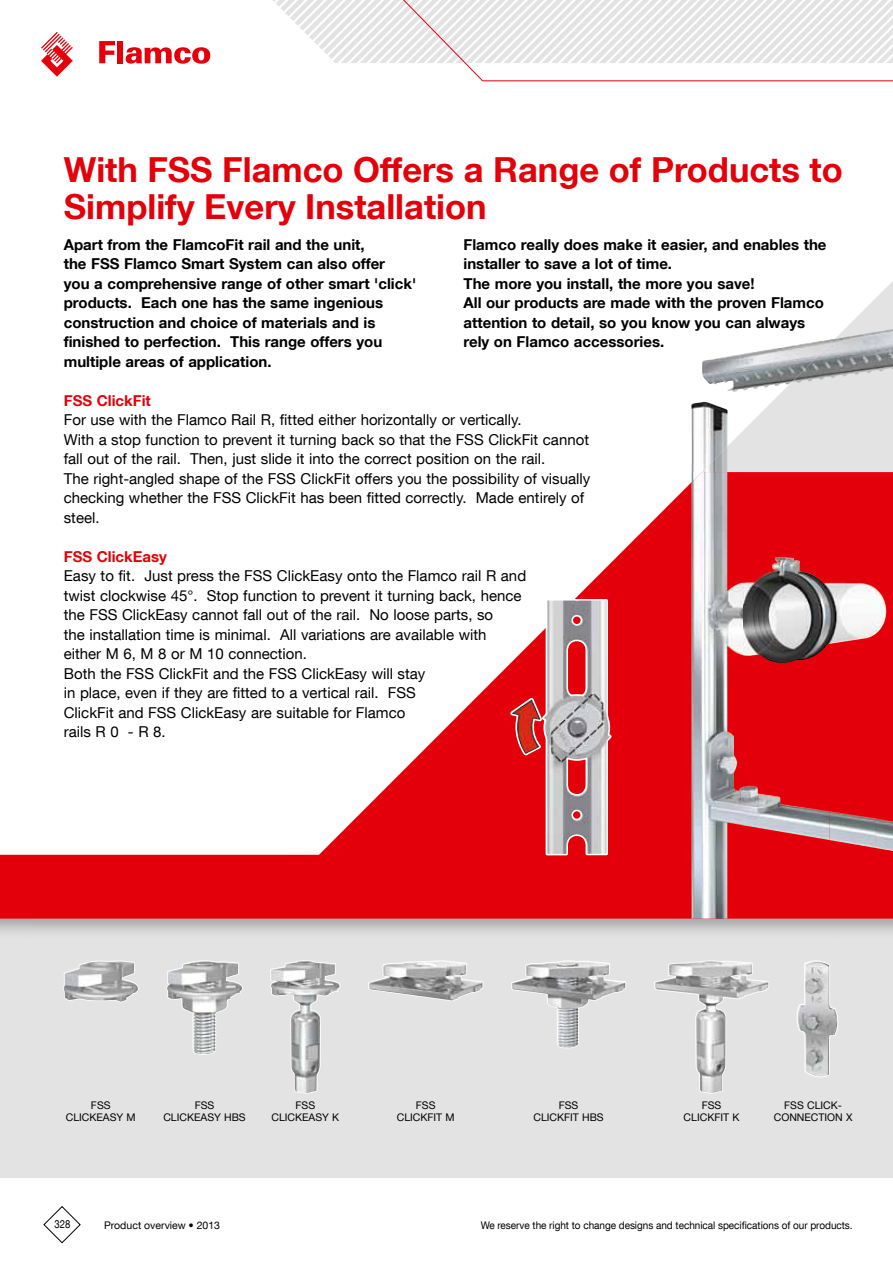
<style>
.page{position:relative;width:893px;height:1263px;background:#fff}
.page>*{position:absolute;margin:0;border:0;box-sizing:border-box;transform-origin:0 0}
.t1{font:700 34.5px/37.5px "Helvetica Neue LT Com";color:#e3000b}
.t2{font:15px/19.5px "Helvetica Neue LT Com";color:#000}
.t3{font:700 15px/19.5px "Helvetica Neue LT Com";color:#000}
.t4{font:11.25px "Helvetica Neue LT Com";color:#000;scale:.85 1}
.t5{font:10.5px/11.7px "Helvetica Neue LT Com";color:#000;text-align:center}
.t6{font:10.5px "Helvetica Neue LT Com";color:#000;scale:.95 1}
.s1{font-weight:700;color:#e3000b}
</style>
<div class="page">
<svg style="left:43px;top:1206px;width:38px;height:38px"></svg>
<svg style="left:41px;top:32px;width:32px;height:45px"></svg>
<svg style="left:99px;top:41px;width:16px;height:22px"></svg>
<div style="left:117px;top:41px;width:6px;height:22px;background:#e3000b"></div>
<svg style="left:126px;top:0;width:767px;height:82px"></svg>
<div style="left:0;top:727px;width:893px;height:451px;background:#e3e3e3"></div>
<svg style="left:0;top:520px;width:653px;height:398px"></svg>
<svg style="left:508px;top:597px;width:105px;height:260px"></svg>
<svg style="left:63px;top:960px;width:76px;height:43px"></svg>
<svg style="left:166px;top:960px;width:77px;height:95px"></svg>
<svg style="left:270px;top:960px;width:71px;height:134px"></svg>
<svg style="left:368px;top:960px;width:115px;height:41px"></svg>
<svg style="left:510px;top:663px;width:117px;height:386px"></svg>
<svg style="left:653px;top:281px;width:240px;height:813px"></svg>
<p class="t1" style="left:64px;top:150px;width:780px">With FSS Flamco Offers a Range of Products to<br>Simplify Every Installation</p>
<p class="t3" style="left:64px;top:234px;width:354px">Apart from the FlamcoFit rail and the unit,<br>the FSS Flamco Smart System can also offer<br>you a comprehensive range of other smart 'click' products. Each one has the same ingenious construction and choice of materials and is finished to perfection. This range offers you multiple areas of application.</p>
<p class="t3" style="left:464px;top:234px;width:365px">Flamco really does make it easier, and enables the installer to save a lot of time.<br>The more you install, the more you save!<br>All our products are made with the proven Flamco attention to detail, so you know you can always rely on Flamco accessories.</p>
<p class="t2" style="left:64px;top:390px;width:528px"><span class="s1">FSS ClickFit<br></span>For use with the Flamco Rail R, fitted either horizontally or vertically.<br>With a stop function to prevent it turning back so that the FSS ClickFit cannot fall out of the rail. Then, just slide it into the correct position on the rail.<br>The right-angled shape of the FSS ClickFit offers you the possibility of visually checking whether the FSS ClickFit has been fitted correctly. Made entirely of steel.</p>
<p class="t2" style="left:64px;top:546px;width:464px"><span class="s1">FSS ClickEasy<br></span>Easy to fit. Just press the FSS ClickEasy onto the Flamco rail R and twist clockwise 45°. Stop function to prevent it turning back, hence the FSS ClickEasy cannot fall out of the rail. No loose parts, so<br>the installation time is minimal. All variations are available with either M 6, M 8 or M 10 connection.<br>Both the FSS ClickFit and the FSS ClickEasy will stay<br>in place, even if they are fitted to a vertical rail. FSS<br>ClickFit and FSS ClickEasy are suitable for Flamco<br>rails R 0 - R 8.</p>
<p class="t5" style="left:66px;top:1099px;width:71px">FSS<br>CLICKEASY M</p>
<p class="t5" style="left:397px;top:1099px;width:59px">FSS<br>CLICKFIT M</p>
<p class="t5" style="left:533px;top:1099px;width:72px">FSS<br>CLICKFIT HBS</p>
<p class="t5" style="left:684px;top:1099px;width:57px">FSS<br>CLICKFIT K</p>
<p class="t5" style="left:163px;top:1099px;width:84px">FSS<br>CLICKEASY HBS</p>
<p class="t5" style="left:271px;top:1099px;width:69px">FSS<br>CLICKEASY K</p>
<p class="t5" style="left:774px;top:1099px;width:80px">FSS CLICK-<br>CONNECTION X</p>
<p class="t4" style="left:54px;top:1217px;width:20px">328</p>
<p class="t5" style="left:104px;top:1219px;width:117px">Product overview • 2013</p>
<p class="t6" style="left:481px;top:1219px;width:393px">We reserve the right to change designs and technical specifications of our products.</p>
</div>
